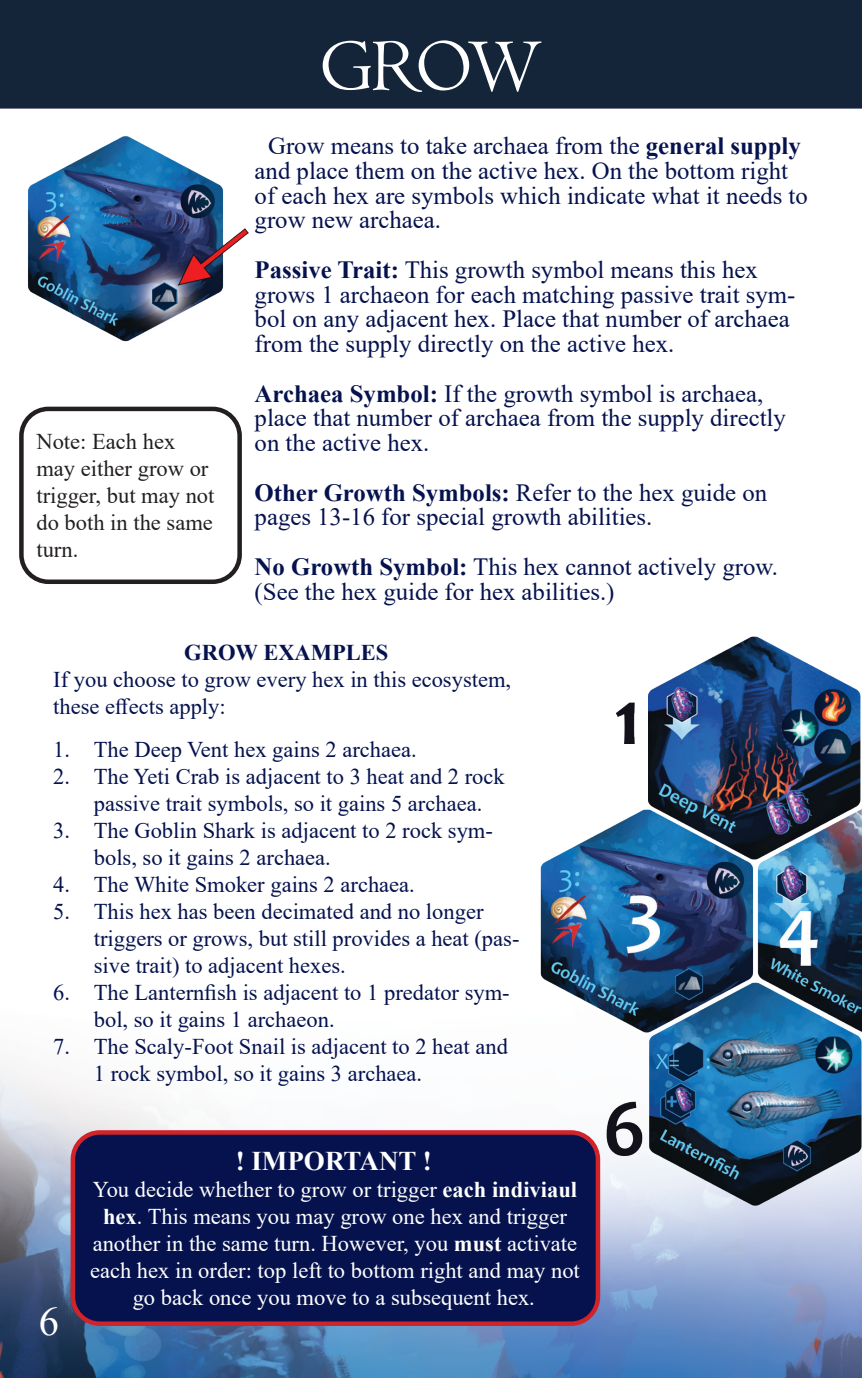
<style>
.page{position:relative;width:862px;height:1378px;background:#fff}
.page>*{position:absolute;margin:0;border:0;box-sizing:border-box;transform-origin:0 0}
.t1{font:76.5px "Centaur";color:#fff}
.t2{font:45px "Berlin Sans FB";color:#fff}
.t3{font:700 27px "Times New Roman";color:#fff}
.t4{font:24.75px/24.8px "Times New Roman";color:#05124e}
.t5{font:22.5px/27px "Times New Roman";color:#05124e}
.t6{font:22.5px/27px "Times New Roman";color:#fff;text-align:center}
.t7{font:22.5px/27px "Times New Roman";color:#231f20}
.t8{font:700 22.5px "Times New Roman";color:#05124e}
.s1{font-weight:700}
</style>
<div class="page">
<img style="left:0;top:0;width:861px;height:1378px">
<img style="left:24px;top:136px;width:227px;height:205px">
<img style="left:533px;top:631px;width:328px;height:583px">
<div style="left:73px;top:1132px;width:524px;height:191px;background:#05124e;border-radius:27px"></div>
<div style="left:71px;top:1130px;width:529px;height:196px;border:4px solid #d1232a;border-radius:27px"></div>
<div style="left:21px;top:409px;width:218px;height:173px;background:#fff;border-radius:27px"></div>
<div style="left:19px;top:407px;width:223px;height:177px;border:4px solid #231f20;border-radius:27px"></div>
<p class="t1" style="left:319px;top:20px;width:224px">GROW</p>
<p class="t4" style="left:254px;top:133px;width:554px;text-indent:14px">Grow means to take archaea from the <span class="s1">general supply </span>and place them on the active hex. On the bottom right of each hex are symbols which indicate what it needs to grow new archaea.</p>
<p class="t4" style="left:254px;top:256px;width:542px"><span class="s1">Passive Trait:</span> This growth symbol means this hex grows 1 archaeon for each matching passive trait sym&shy;bol on any adjacent hex. Place that number of archaea from the supply directly on the active hex.</p>
<p class="t4" style="left:254px;top:380px;width:532px"><span class="s1">Archaea Symbol:</span> If the growth symbol is archaea, place that number of archaea from the supply directly on the active hex.</p>
<p class="t4" style="left:254px;top:479px;width:513px"><span class="s1">Other Growth Symbols:</span> Refer to the hex guide on pages 13-16 for special growth abilities.</p>
<p class="t4" style="left:254px;top:553px;width:524px"><span class="s1">No Growth Symbol:</span> This hex cannot actively grow. (See the hex guide for hex abilities.)</p>
<p class="t8" style="left:184px;top:636px;width:205px">GROW EXAMPLES</p>
<p class="t5" style="left:53px;top:665px;width:459px">If you choose to grow every hex in this ecosystem, these effects apply:</p>
<p class="t5" style="left:53px;top:735px;width:365px">1. The Deep Vent hex gains 2 archaea.</p>
<p class="t5" style="left:94px;top:762px;width:412px;text-indent:-40px">2. The Yeti Crab is adjacent to 3 heat and 2 rock passive trait symbols, so it gains 5 archaea.</p>
<p class="t5" style="left:94px;top:816px;width:400px;text-indent:-40px">3. The Goblin Shark is adjacent to 2 rock sym&shy;bols, so it gains 2 archaea.</p>
<p class="t5" style="left:53px;top:870px;width:363px">4. The White Smoker gains 2 archaea.</p>
<p class="t5" style="left:94px;top:897px;width:427px;text-indent:-40px">5. This hex has been decimated and no longer triggers or grows, but still provides a heat (pas&shy;sive trait) to adjacent hexes.</p>
<p class="t5" style="left:94px;top:978px;width:417px;text-indent:-40px">6. The Lanternfish is adjacent to 1 predator sym&shy;bol, so it gains 1 archaeon.</p>
<p class="t5" style="left:94px;top:1032px;width:415px;text-indent:-40px">7. The Scaly-Foot Snail is adjacent to 2 heat and<br>1 rock symbol, so it gains 3 archaea.</p>
<p class="t7" style="left:36px;top:427px;width:179px">Note: Each hex may either grow or trigger, but may not do both in the same turn.</p>
<h2 class="t2" style="left:39px;top:1309px;width:34px">6<sup>6</sup></h2>
<p class="t3" style="left:235px;top:1141px;width:198px">! IMPORTANT !</p>
<p class="t6" style="left:90px;top:1175px;width:491px">You decide whether to grow or trigger <span class="s1">each indiviaul hex</span>. This means you may grow one hex and trigger another in the same turn. However, you <span class="s1">must</span> activate each hex in order: top left to bottom right and may not go back once you move to a subsequent hex.</p>
</div>
